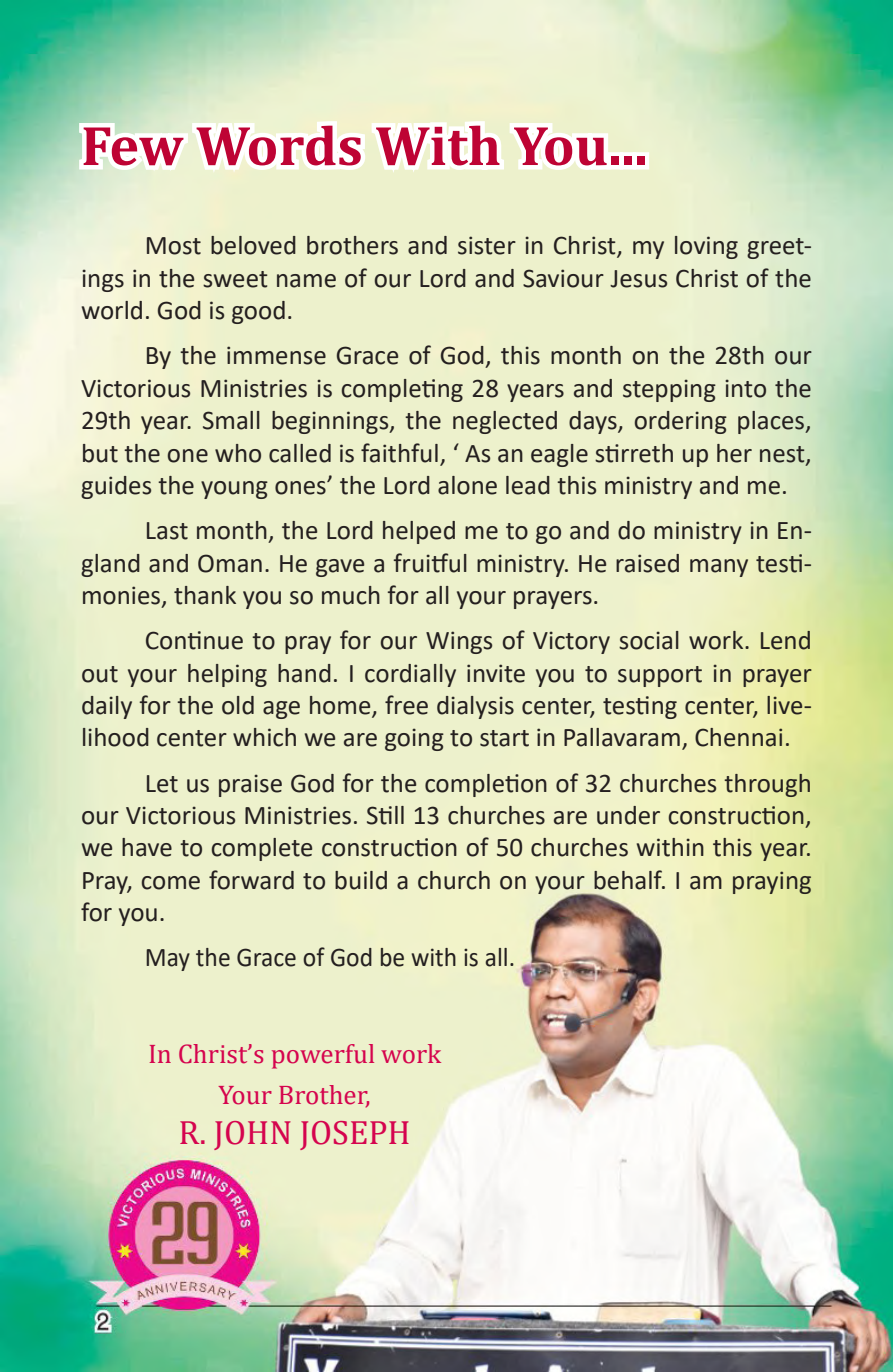
<style>
.page{position:relative;width:893px;height:1372px;background:#fff}
.page>*{position:absolute;margin:0;border:0;box-sizing:border-box;transform-origin:0 0}
.t1{font:700 56.25px "Cambria";color:#be0334}
.t2{font:33.75px "Cambria";color:#d5044e}
.t3{font:27px/32.4px "Calibri";color:#241f1f;text-align:justify}
.t4{font:27px/40.5px "Cambria";color:#d5044e;text-align:center}
.t5{font:27px "Calibri";color:#241f1f;scale:.95 1}
</style>
<div class="page">
<img style="left:1px;top:1px;width:892px;height:1370px">
<svg style="left:73px;top:104px;width:543px;height:87px"></svg>
<h1 class="t1" style="left:81px;top:106px;width:568px">Few Words With You...</h1>
<p class="t3" style="left:81px;top:228px;width:732px;text-indent:64px">Most beloved brothers and sister in Christ, my loving greet&shy;ings in the sweet name of our Lord and Saviour Jesus Christ of the world. God is good.</p>
<p class="t3" style="left:81px;top:338px;width:732px;text-indent:64px">By the immense Grace of God, this month on the 28th our Victorious Ministries is completing 28 years and stepping into the 29th year. Small beginnings, the neglected days, ordering places, but the one who called is faithful, ‘ As an eagle stirreth up her nest, guides the young ones’ the Lord alone lead this ministry and me.</p>
<p class="t3" style="left:81px;top:513px;width:732px;text-indent:64px">Last month, the Lord helped me to go and do ministry in En&shy;gland and Oman. He gave a fruitful ministry. He raised many testi&shy;monies, thank you so much for all your prayers.</p>
<p class="t3" style="left:81px;top:623px;width:732px;text-indent:64px">Continue to pray for our Wings of Victory social work. Lend out your helping hand. I cordially invite you to support in prayer daily for the old age home, free dialysis center, testing center, live&shy;lihood center which we are going to start in Pallavaram, Chennai.</p>
<p class="t3" style="left:81px;top:765px;width:732px;text-indent:64px">Let us praise God for the completion of 32 churches through our Victorious Ministries. Still 13 churches are under construction, we have to complete construction of 50 churches within this year.<br>Pray, come forward to build a church on your behalf. I am praying for you.</p>
<p class="t5" style="left:145px;top:938px;width:391px">May the Grace of God be with is all.</p>
<p class="t4" style="left:148px;top:1033px;width:295px">In Christ’s powerful work<br>Your Brother,</p>
<p class="t2" style="left:179px;top:1112px;width:234px">R. JOHN JOSEPH</p>
</div>
